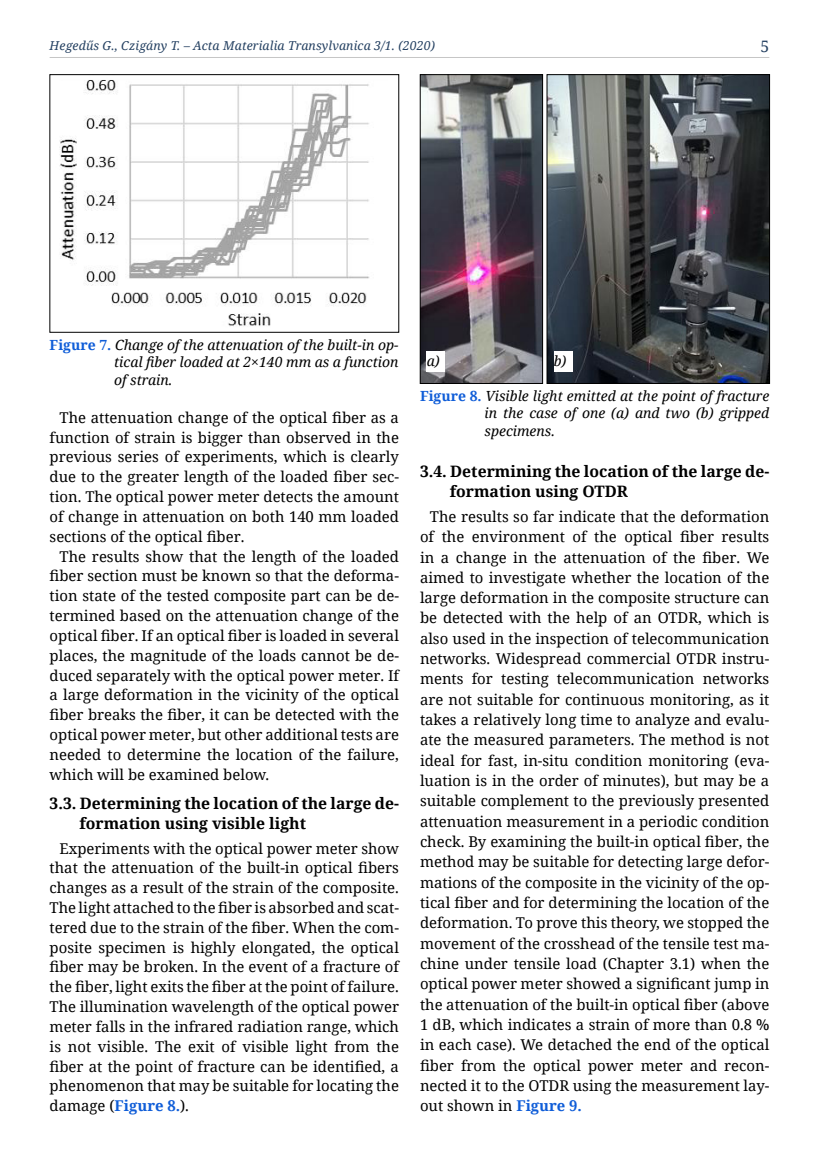
<style>
.page{position:relative;width:819px;height:1161px;background:#fff}
.page>*{position:absolute;margin:0;border:0;box-sizing:border-box;transform-origin:0 0}
.t1{font:700 15.75px/19.9px "Noto Serif";color:#000}
.t2{font:15.75px "Noto Serif";color:#244061}
.t3{font:14.88px/19.8px "Noto Serif";color:#000;text-align:justify}
.t4{font:italic 14px/17.5px "Noto Serif";color:#000;text-align:justify}
.t5{font:italic 12.25px "Noto Serif";letter-spacing:.01em;color:#244061}
.s1{font-weight:700;font-style:normal;color:#0f5dd8}
.s2{font-weight:700;color:#0f5dd8}
</style>
<div class="page">
<hr style="left:50px;top:57px;width:719px;height:1px;background:#c6c6c6">
<img style="left:59px;top:80px;width:311px;height:246px">
<img style="left:548px;top:76px;width:219px;height:306px">
<div style="left:546px;top:74px;width:223px;height:310px;border:1px solid #000"></div>
<img style="left:422px;top:76px;width:118px;height:306px">
<div style="left:420px;top:74px;width:122px;height:310px;border:1px solid #000"></div>
<div style="left:426px;top:351px;width:19px;height:21px;background:#fff"></div>
<div style="left:553px;top:351px;width:19px;height:21px;background:#fff"></div>
<p class="t5" style="left:50px;top:37px;width:387px">Hegedűs G., Czigány T. – Acta Materialia Transylvanica 3/1. (2020)</p>
<p class="t2" style="left:760px;top:35px;width:10px">5</p>
<p class="t4" style="left:114px;top:335px;width:286px;text-indent:-64px"><span class="s1">Figure 7.</span> Change of the attenuation of the built-in op&shy;tical fiber loaded at 2×140 mm as a function of strain.</p>
<p class="t3" style="left:50px;top:407px;width:351px;text-indent:10px">The attenuation change of the optical fiber as a function of strain is bigger than observed in the previous series of experiments, which is clearly due to the greater length of the loaded fiber sec&shy;tion. The optical power meter detects the amount of change in attenuation on both 140 mm loaded sections of the optical fiber.</p>
<p class="t3" style="left:50px;top:546px;width:351px;text-indent:10px">The results show that the length of the loaded fiber section must be known so that the deforma&shy;tion state of the tested composite part can be de&shy;termined based on the attenuation change of the optical fiber. If an optical fiber is loaded in several places, the magnitude of the loads cannot be de&shy;duced separately with the optical power meter. If a large deformation in the vicinity of the optical fiber breaks the fiber, it can be detected with the optical power meter, but other additional tests are needed to determine the location of the failure, which will be examined below.</p>
<p class="t1" style="left:79px;top:793px;width:321px;line-height:19.4px;text-indent:-30px">3.3. Determining the location of the large de&shy;formation using visible light</p>
<p class="t3" style="left:50px;top:838px;width:351px;text-indent:10px">Experiments with the optical power meter show that the attenuation of the built-in optical fibers changes as a result of the strain of the composite.<br>The light attached to the fiber is absorbed and scat&shy;tered due to the strain of the fiber. When the com&shy;posite specimen is highly elongated, the optical fiber may be broken. In the event of a fracture of the fiber, light exits the fiber at the point of failure.<br>The illumination wavelength of the optical power meter falls in the infrared radiation range, which is not visible. The exit of visible light from the fiber at the point of fracture can be identified, a phenomenon that may be suitable for locating the damage (<span class="s2">Figure 8.</span>).</p>
<p class="t4" style="left:426px;top:352px;width:14px">a)</p>
<p class="t4" style="left:553px;top:352px;width:14px">b)</p>
<p class="t4" style="left:484px;top:386px;width:286px;text-indent:-64px"><span class="s1">Figure 8.</span> Visible light emitted at the point of fracture in the case of one (a) and two (b) gripped specimens.</p>
<p class="t1" style="left:450px;top:460px;width:321px;text-indent:-30px">3.4. Determining the location of the large de&shy;formation using OTDR</p>
<p class="t3" style="left:420px;top:506px;width:351px;line-height:20.3px;text-indent:10px">The results so far indicate that the deformation of the environment of the optical fiber results in a change in the attenuation of the fiber. We aimed to investigate whether the location of the large deformation in the composite structure can be detected with the help of an OTDR, which is also used in the inspection of telecommunication networks. Widespread commercial OTDR instru&shy;ments for testing telecommunication networks are not suitable for continuous monitoring, as it takes a relatively long time to analyze and evalu&shy;ate the measured parameters. The method is not ideal for fast, in-situ condition monitoring (eva&shy;luation is in the order of minutes), but may be a suitable complement to the previously presented attenuation measurement in a periodic condition check. By examining the built-in optical fiber, the method may be suitable for detecting large defor&shy;mations of the composite in the vicinity of the op&shy;tical fiber and for determining the location of the deformation. To prove this theory, we stopped the movement of the crosshead of the tensile test ma&shy;chine under tensile load (Chapter 3.1) when the optical power meter showed a significant jump in the attenuation of the built-in optical fiber (above 1 dB, which indicates a strain of more than 0.8 % in each case). We detached the end of the optical fiber from the optical power meter and recon&shy;nected it to the OTDR using the measurement lay&shy;out shown in <span class="s2">Figure 9.</span></p>
</div>
